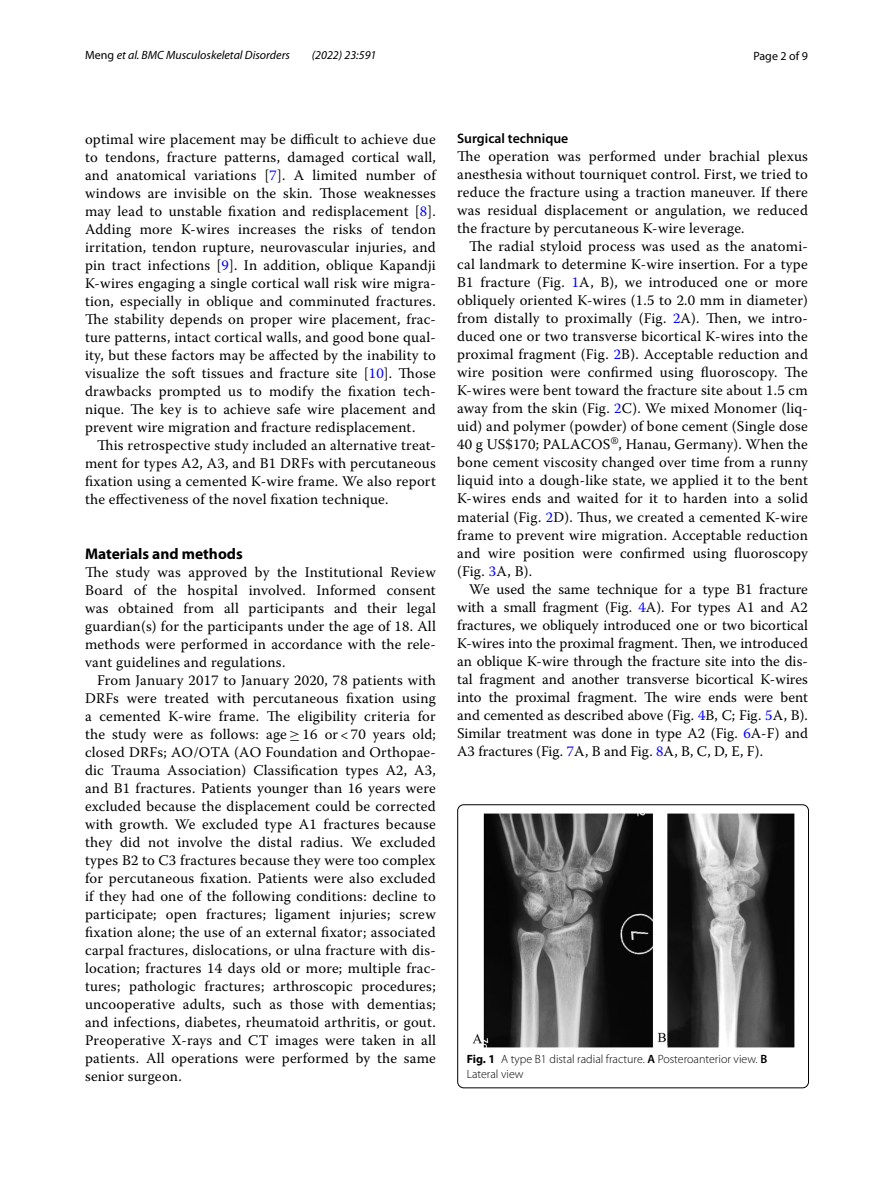
<style>
.page{position:relative;width:893px;height:1187px;background:#fff}
.page>*{position:absolute;margin:0;border:0;box-sizing:border-box;transform-origin:0 0}
.t1{font:700 15.45px "Myriad Pro";color:#000}
.t2{font:14.7px/18px "Warnock Pro";letter-spacing:.015em;color:#000;text-align:justify}
.t3{font:600 13.8px "Myriad Pro";color:#000}
.t4{font:300 12px/15px "Myriad Pro";color:#000}
.t5{font:italic 12px "Myriad Pro";color:#000}
.t6{font:12px "Myriad Pro";color:#000}
.s1{font-style:normal}
.s2{color:#00f}
.s3{font-family:"MTSY"}
.s4{font-weight:700}
.s5{font-weight:600}
</style>
<div class="page">
<img style="left:472px;top:813px;width:322px;height:234px">
<div style="left:457px;top:804px;width:352px;height:283px;border:1px solid #000;border-radius:6px"></div>
<p class="t5" style="left:85px;top:48px;width:206px"><span class="s1">Meng</span> et al. BMC Musculoskeletal Disorders</p>
<p class="t5" style="left:312px;top:48px;width:66px">(2022) 23:591</p>
<p class="t6" style="left:753px;top:48px;width:56px">Page 2 of 9</p>
<p class="t2" style="left:85px;top:130px;width:352px">optimal wire placement may be difficult to achieve due to tendons, fracture patterns, damaged cortical wall, and anatomical variations [<span class="s2">7</span>]. A limited number of windows are invisible on the skin. Those weaknesses may lead to unstable fixation and redisplacement [<span class="s2">8</span>].<br>Adding more K-wires increases the risks of tendon irritation, tendon rupture, neurovascular injuries, and pin tract infections [<span class="s2">9</span>]. In addition, oblique Kapandji K-wires engaging a single cortical wall risk wire migra&shy;tion, especially in oblique and comminuted fractures.<br>The stability depends on proper wire placement, frac&shy;ture patterns, intact cortical walls, and good bone qual&shy;ity, but these factors may be affected by the inability to visualize the soft tissues and fracture site [<span class="s2">10</span>]. Those drawbacks prompted us to modify the fixation tech&shy;nique. The key is to achieve safe wire placement and prevent wire migration and fracture redisplacement.</p>
<p class="t2" style="left:85px;top:436px;width:352px;text-indent:12px">This retrospective study included an alternative treat&shy;ment for types A2, A3, and B1 DRFs with percutaneous fixation using a cemented K-wire frame. We also report the effectiveness of the novel fixation technique.</p>
<p class="t1" style="left:85px;top:543px;width:159px">Materials and methods</p>
<p class="t2" style="left:85px;top:562px;width:352px">The study was approved by the Institutional Review Board of the hospital involved. Informed consent was obtained from all participants and their legal guardian(s) for the participants under the age of 18. All methods were performed in accordance with the rele&shy;vant guidelines and regulations.</p>
<p class="t2" style="left:85px;top:670px;width:352px;text-indent:12px">From January 2017 to January 2020, 78 patients with DRFs were treated with percutaneous fixation using a cemented K-wire frame. The eligibility criteria for the study were as follows: age <span class="s3">≥</span> 16 or &lt; 70 years old; closed DRFs; AO/OTA (AO Foundation and Orthopae&shy;dic Trauma Association) Classification types A2, A3, and B1 fractures. Patients younger than 16 years were excluded because the displacement could be corrected with growth. We excluded type A1 fractures because they did not involve the distal radius. We excluded types B2 to C3 fractures because they were too complex for percutaneous fixation. Patients were also excluded if they had one of the following conditions: decline to participate; open fractures; ligament injuries; screw fixation alone; the use of an external fixator; associated carpal fractures, dislocations, or ulna fracture with dis&shy;location; fractures 14 days old or more; multiple frac&shy;tures; pathologic fractures; arthroscopic procedures; uncooperative adults, such as those with dementias; and infections, diabetes, rheumatoid arthritis, or gout.<br>Preoperative X-rays and CT images were taken in all patients. All operations were performed by the same senior surgeon.</p>
<p class="t3" style="left:457px;top:130px;width:113px">Surgical technique</p>
<p class="t2" style="left:457px;top:147px;width:352px">The operation was performed under brachial plexus anesthesia without tourniquet control. First, we tried to reduce the fracture using a traction maneuver. If there was residual displacement or angulation, we reduced the fracture by percutaneous K-wire leverage.</p>
<p class="t2" style="left:457px;top:237px;width:352px;text-indent:12px">The radial styloid process was used as the anatomi&shy;cal landmark to determine K-wire insertion. For a type B1 fracture (Fig. <span class="s2">1</span>A, B), we introduced one or more obliquely oriented K-wires (1.5 to 2.0 mm in diameter) from distally to proximally (Fig. <span class="s2">2</span>A). Then, we intro&shy;duced one or two transverse bicortical K-wires into the proximal fragment (Fig. <span class="s2">2</span>B). Acceptable reduction and wire position were confirmed using fluoroscopy. The K-wires were bent toward the fracture site about 1.5 cm away from the skin (Fig. <span class="s2">2</span>C). We mixed Monomer (liq&shy;uid) and polymer (powder) of bone cement (Single dose 40 g US$170; PALACOS<sup>®</sup>, Hanau, Germany). When the bone cement viscosity changed over time from a runny liquid into a dough-like state, we applied it to the bent K-wires ends and waited for it to harden into a solid material (Fig. <span class="s2">2</span>D). Thus, we created a cemented K-wire frame to prevent wire migration. Acceptable reduction and wire position were confirmed using fluoroscopy (Fig. <span class="s2">3</span>A, B).</p>
<p class="t2" style="left:457px;top:579px;width:352px;text-indent:12px">We used the same technique for a type B1 fracture with a small fragment (Fig. <span class="s2">4</span>A). For types A1 and A2 fractures, we obliquely introduced one or two bicortical K-wires into the proximal fragment. Then, we introduced an oblique K-wire through the fracture site into the dis&shy;tal fragment and another transverse bicortical K-wires into the proximal fragment. The wire ends were bent and cemented as described above (Fig. <span class="s2">4</span>B, C; Fig. <span class="s2">5</span>A, B).<br>Similar treatment was done in type A2 (Fig. <span class="s2">6</span>A-F) and A3 fractures (Fig. <span class="s2">7</span>A, B and Fig. <span class="s2">8</span>A, B, C, D, E, F).</p>
<p class="t4" style="left:467px;top:1051px;width:302px"><span class="s4">Fig. 1</span> A type B1 distal radial fracture. <span class="s5">A</span> Posteroanterior view. <span class="s5">B<br></span>Lateral view</p>
</div>
